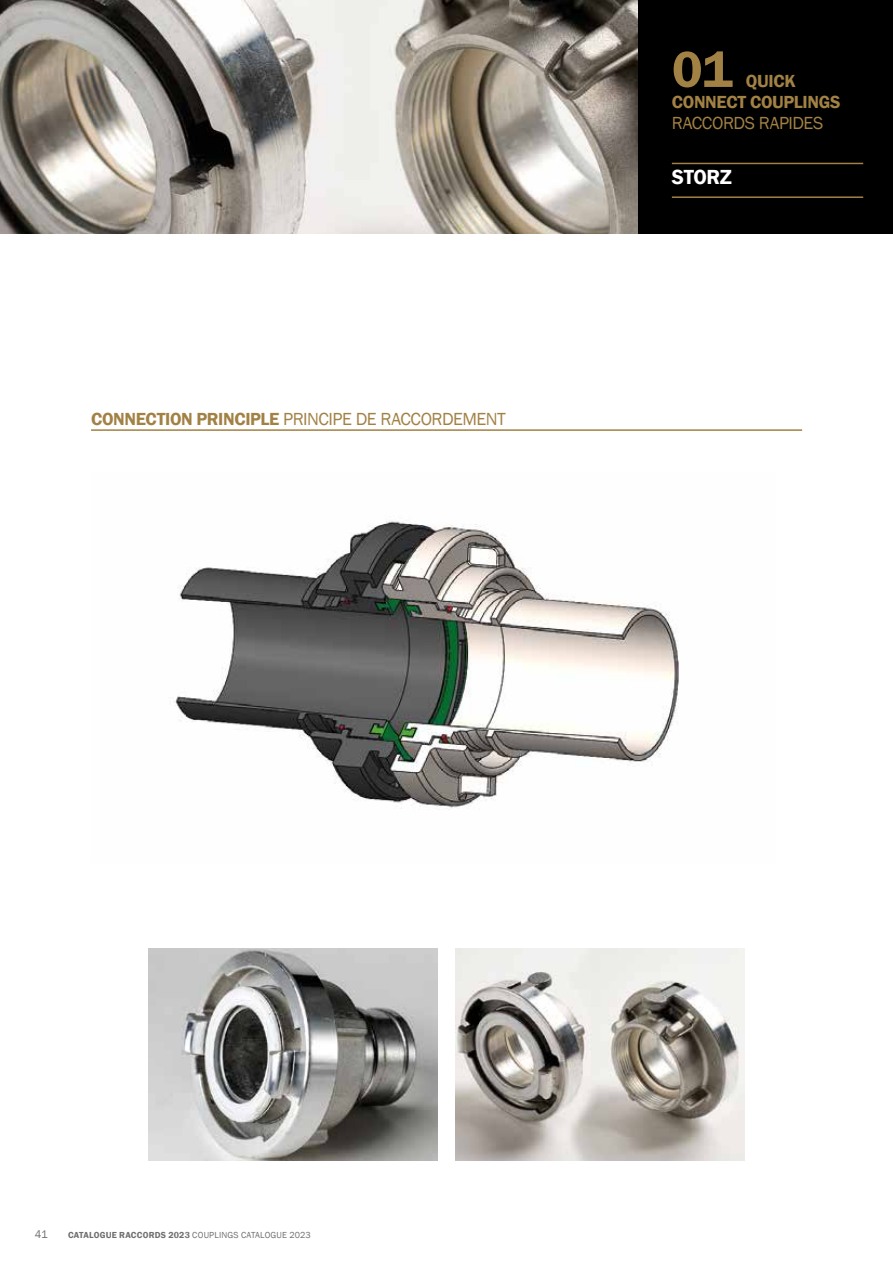
<style>
.page{position:relative;width:893px;height:1263px;background:#fff}
.page>*{position:absolute;margin:0;border:0;box-sizing:border-box;transform-origin:0 0}
.t1{font:600 52.5px "Franklin Gothic";color:#a28145}
.t2{font:600 21px "Franklin Gothic";letter-spacing:-.02em;color:#fff}
.t3{font:18px "Franklin Gothic";letter-spacing:-.025em;color:#a28145}
.t4{font:600 18px/21px "Franklin Gothic";letter-spacing:-.02em;color:#a28145}
.t5{font:11.25px "Franklin Gothic";color:#706f6f}
.t6{font:9px "Franklin Gothic";letter-spacing:.02em;color:#706f6f}
.s1{font-weight:600}
</style>
<div class="page">
<div style="left:638px;top:0;width:255px;height:234px;background:#000"></div>
<hr style="left:672px;top:163px;width:191px;height:1px;background:#a28145">
<hr style="left:672px;top:196px;width:191px;height:2px;background:#a28145">
<hr style="left:91px;top:429px;width:711px;height:2px;background:#a28145">
<img style="left:170px;top:521px;width:509px;height:289px">
<img style="left:149px;top:948px;width:289px;height:213px">
<img style="left:455px;top:948px;width:289px;height:213px">
<img style="left:0;top:0;width:638px;height:234px">
<p class="t3" style="left:91px;top:408px;width:416px"><span class="s1">CONNECTION PRINCIPLE</span> PRINCIPE DE RACCORDEMENT</p>
<h1 class="t1" style="left:672px;top:37px;width:62px">01</h1>
<p class="t4" style="left:672px;top:71px;width:170px;text-indent:74px">QUICK<br>CONNECT COUPLINGS</p>
<p class="t3" style="left:672px;top:112px;width:153px">RACCORDS RAPIDES</p>
<p class="t2" style="left:672px;top:164px;width:62px">STORZ</p>
<p class="t5" style="left:35px;top:1227px;width:14px">41</p>
<p class="t6" style="left:68px;top:1229px;width:244px"><span class="s1">CATALOGUE RACCORDS 2023</span> COUPLINGS CATALOGUE 2023</p>
</div>
